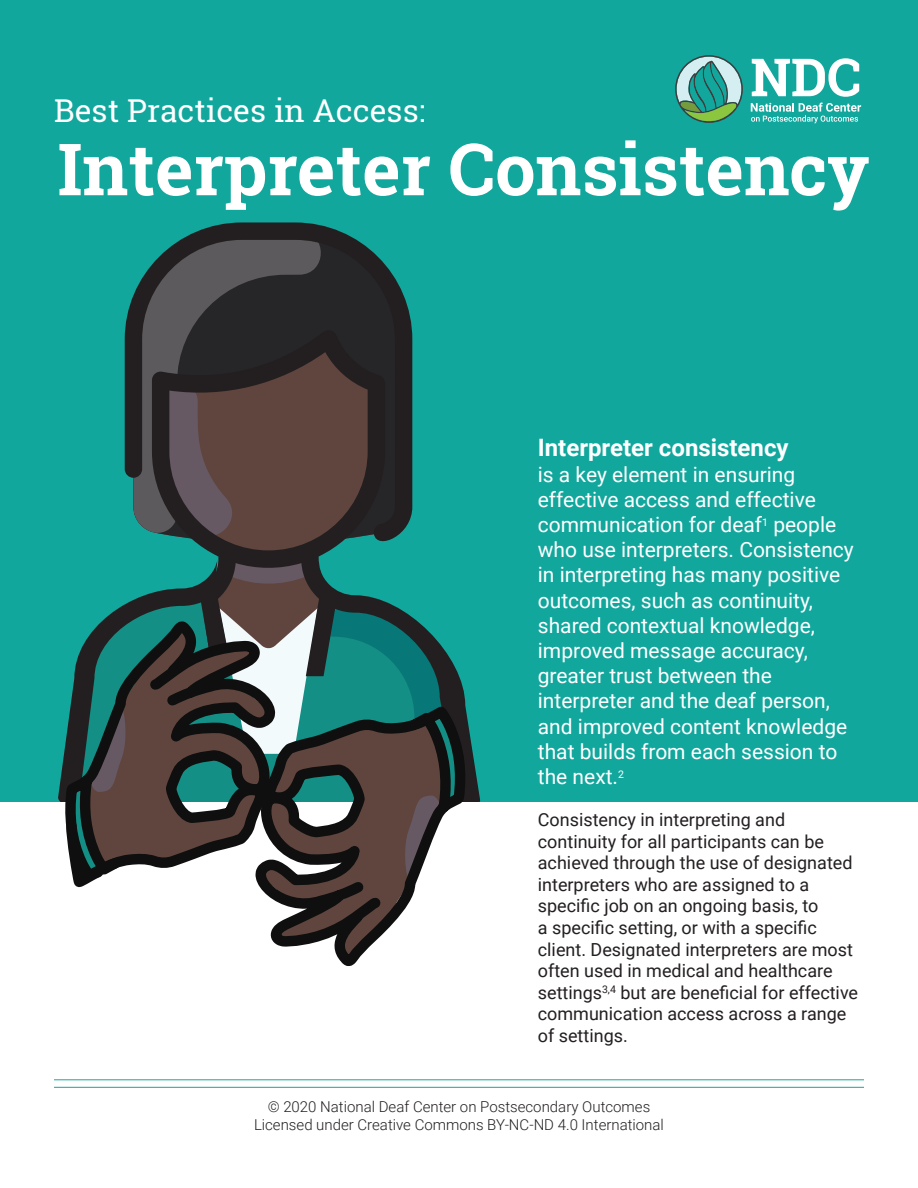
<style>
.page{position:relative;width:918px;height:1188px;background:#fff}
.page>*{position:absolute;margin:0;border:0;box-sizing:border-box;transform-origin:0 0}
.Hed{font:700 72px "Roboto Slab";color:#fff}
.Hed-2{font:31.5px "Roboto Slab";color:#fff}
.Text{font:700 24px "Roboto";color:#fff}
.Text-2{font:21px/25.2px "Roboto";color:#fff}
.Text-3{font:18px/21.6px "Roboto";color:#231f20}
.t1{font:300 15px/18px "Roboto";color:#231f20;text-align:center}
</style>
<div class="page">
<hr style="left:54px;top:1087px;width:810px;height:1px;background:#12a79d">
<hr style="left:54px;top:1080px;width:810px;height:1px;background:#12a79d">
<div style="left:0;top:0;width:918px;height:801px;background:#12a79d"></div>
<svg style="left:125px;top:222px;width:287px;height:160px;fill:#262527"></svg>
<svg style="left:152px;top:329px;width:328px;height:472px"></svg>
<svg style="left:260px;top:698px;width:207px;height:268px"></svg>
<svg style="left:58px;top:382px;width:398px;height:505px"></svg>
<svg style="left:675px;top:55px;width:68px;height:68px"></svg>
<svg style="left:752px;top:58px;width:107px;height:39px"></svg>
<svg style="left:751px;top:103px;width:110px;height:20px"></svg>
<p class="Hed-2" style="left:54px;top:89px;width:373px">Best Practices in Access:</p>
<p class="Hed" style="left:58px;top:120px;width:814px">Interpreter Consistency</p>
<p class="Text" style="left:538px;top:431px;width:252px">Interpreter consistency</p>
<p class="Text-2" style="left:538px;top:461px;width:318px">is a key element in ensuring effective access and effective communication for deaf<sup>1</sup> people who use interpreters. Consistency in interpreting has many positive outcomes, such as continuity, shared contextual knowledge, improved message accuracy, greater trust between the interpreter and the deaf person, and improved content knowledge that builds from each session to the next.<sup>2</sup></p>
<p class="Text-3" style="left:538px;top:808px;width:322px">Consistency in interpreting and continuity for all participants can be achieved through the use of designated interpreters who are assigned to a specific job on an ongoing basis, to<br>a specific setting, or with a specific client. Designated interpreters are most often used in medical and healthcare settings<sup>3,4</sup> but are beneficial for effective communication access across a range of settings.</p>
<p class="t1" style="left:254px;top:1097px;width:411px">© 2020 National Deaf Center on Postsecondary Outcomes<br>Licensed under Creative Commons BY-NC-ND 4.0 International</p>
</div>
